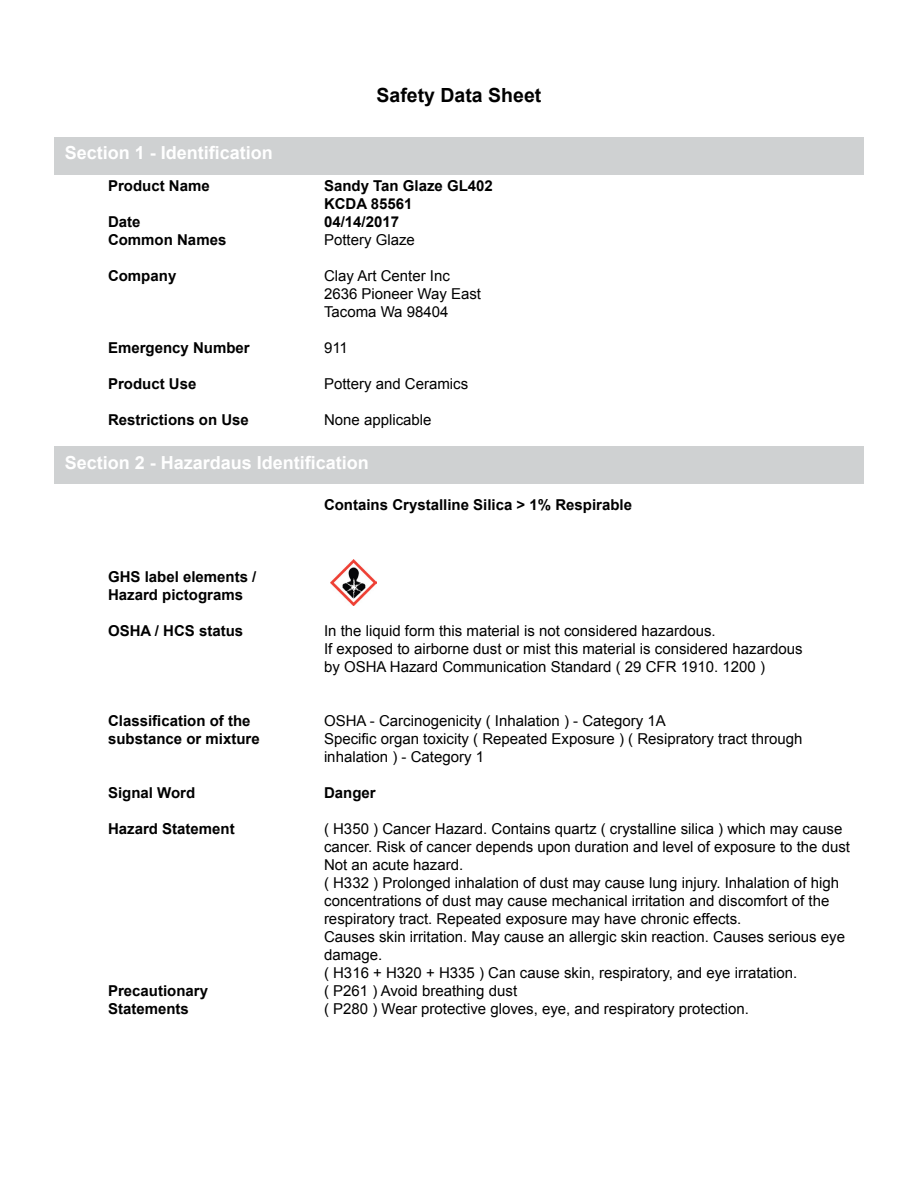
<style>
.page{position:relative;width:918px;height:1188px;background:#fff}
.page>*{position:absolute;margin:0;border:0;box-sizing:border-box;transform-origin:0 0}
.t1{font:700 19.5px "Arial";color:#000}
.t2{font:700 18px "Arial";color:#fff}
.t3{font:15px/18px "Arial";color:#000}
.t4{font:700 15px/18px "Arial";color:#000}
</style>
<div class="page">
<div style="left:54px;top:137px;width:810px;height:38px;background:#cfd1d2"></div>
<div style="left:54px;top:446px;width:810px;height:38px;background:#cfd1d2"></div>
<img style="left:330px;top:560px;width:47px;height:46px">
<h1 class="t1" style="left:377px;top:83px;width:166px">Safety Data Sheet</h1>
<p class="t2" style="left:65px;top:141px;width:210px">Section 1 - Identification</p>
<p class="t4" style="left:108px;top:177px;width:103px">Product Name</p>
<p class="t4" style="left:324px;top:177px;width:170px">Sandy Tan Glaze GL402<br>KCDA 85561</p>
<p class="t4" style="left:108px;top:213px;width:34px">Date</p>
<p class="t4" style="left:324px;top:213px;width:77px">04/14/2017</p>
<p class="t4" style="left:108px;top:231px;width:120px">Common Names</p>
<p class="t3" style="left:324px;top:231px;width:92px">Pottery Glaze</p>
<p class="t4" style="left:108px;top:267px;width:70px">Company</p>
<p class="t3" style="left:324px;top:267px;width:159px">Clay Art Center Inc<br>2636 Pioneer Way East<br>Tacoma Wa 98404</p>
<p class="t4" style="left:108px;top:339px;width:143px">Emergency Number</p>
<p class="t3" style="left:324px;top:339px;width:25px">911</p>
<p class="t4" style="left:108px;top:375px;width:90px">Product Use</p>
<p class="t3" style="left:324px;top:375px;width:146px">Pottery and Ceramics</p>
<p class="t4" style="left:108px;top:411px;width:142px">Restrictions on Use</p>
<p class="t3" style="left:324px;top:411px;width:109px">None applicable</p>
<p class="t2" style="left:65px;top:451px;width:306px">Section 2 - Hazardaus Identification</p>
<p class="t4" style="left:324px;top:496px;width:310px">Contains Crystalline Silica &gt; 1% Respirable</p>
<p class="t4" style="left:108px;top:568px;width:150px">GHS label elements /<br>Hazard pictograms</p>
<p class="t4" style="left:108px;top:622px;width:137px">OSHA / HCS status</p>
<p class="t3" style="left:324px;top:622px;width:480px">In the liquid form this material is not considered hazardous.<br>If exposed to airborne dust or mist this material is considered hazardous by OSHA Hazard Communication Standard ( 29 CFR 1910. 1200 )</p>
<p class="t4" style="left:108px;top:712px;width:144px">Classification of the</p>
<p class="t3" style="left:324px;top:712px;width:343px">OSHA - Carcinogenicity ( Inhalation ) - Category 1A</p>
<p class="t4" style="left:108px;top:730px;width:153px">substance or mixture</p>
<p class="t3" style="left:324px;top:730px;width:480px">Specific organ toxicity ( Repeated Exposure ) ( Resipratory tract through inhalation ) - Category 1</p>
<p class="t4" style="left:108px;top:784px;width:89px">Signal Word</p>
<p class="t4" style="left:324px;top:784px;width:53px">Danger</p>
<p class="t4" style="left:108px;top:820px;width:128px">Hazard Statement</p>
<p class="t3" style="left:324px;top:820px;width:528px">( H350 ) Cancer Hazard. Contains quartz ( crystalline silica ) which may cause cancer. Risk of cancer depends upon duration and level of exposure to the dust Not an acute hazard.<br>( H332 ) Prolonged inhalation of dust may cause lung injury. Inhalation of high concentrations of dust may cause mechanical irritation and discomfort of the respiratory tract. Repeated exposure may have chronic effects.<br>Causes skin irritation. May cause an allergic skin reaction. Causes serious eye damage.<br>( H316 + H320 + H335 ) Can cause skin, respiratory, and eye irratation.</p>
<p class="t4" style="left:108px;top:982px;width:102px">Precautionary</p>
<p class="t3" style="left:324px;top:982px;width:195px">( P261 ) Avoid breathing dust</p>
<p class="t4" style="left:108px;top:1000px;width:82px">Statements</p>
<p class="t3" style="left:324px;top:1000px;width:426px">( P280 ) Wear protective gloves, eye, and respiratory protection.</p>
</div>
